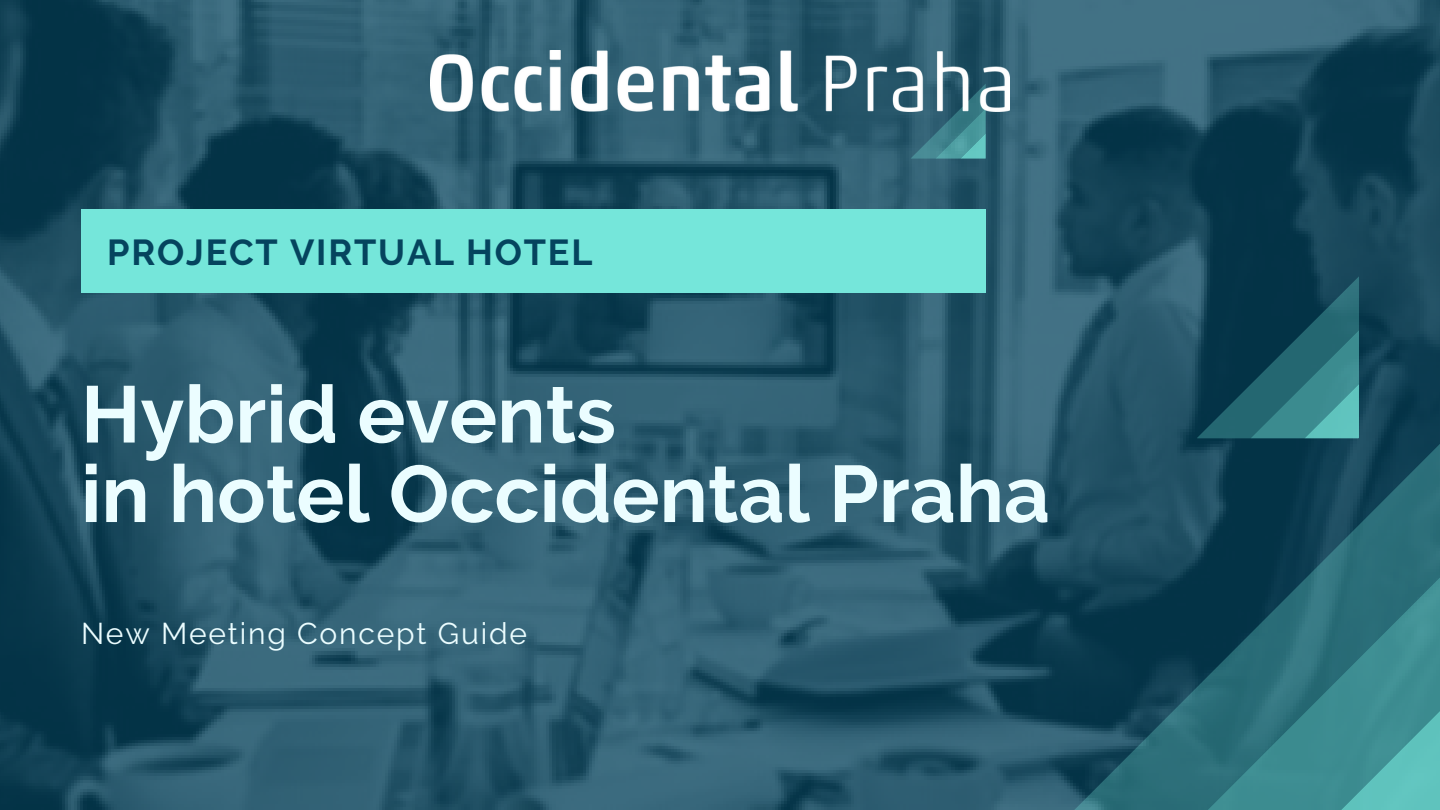
<style>
.page{position:relative;width:1440px;height:810px;background:#fff}
.page>*{position:absolute;margin:0;border:0;box-sizing:border-box;transform-origin:0 0}
.t1{font:700 80px/79.5px "Raleway";color:#ebfdff}
.t2{font:700 36px "Raleway";letter-spacing:.05em;color:#05445e}
.t3{font:30px "Raleway";letter-spacing:.06em;color:#ebfdff}
</style>
<div class="page">
<img style="left:0;top:0;width:1440px;height:810px">
<svg style="left:1056px;top:428px;width:384px;height:382px;background:#174a5c"></svg>
<svg style="left:1188px;top:561px;width:252px;height:249px;background:#286b76"></svg>
<svg style="left:1322px;top:694px;width:118px;height:116px;background:#49a0a1"></svg>
<svg style="left:1197px;top:276px;width:162px;height:162px;background:#1c5966"></svg>
<div style="left:81px;top:209px;width:905px;height:84px;background:#75e6da"></div>
<svg style="left:911px;top:111px;width:75px;height:47px;background:#40838d"></svg>
<img style="left:430px;top:51px;width:580px;height:60px">
<p class="t2" style="left:107px;top:232px;width:487px">PROJECT VIRTUAL HOTEL</p>
<p class="t1" style="left:81px;top:375px;width:970px">Hybrid events<br>in hotel Occidental Praha</p>
<p class="t3" style="left:81px;top:616px;width:448px">New Meeting Concept Guide</p>
</div>
